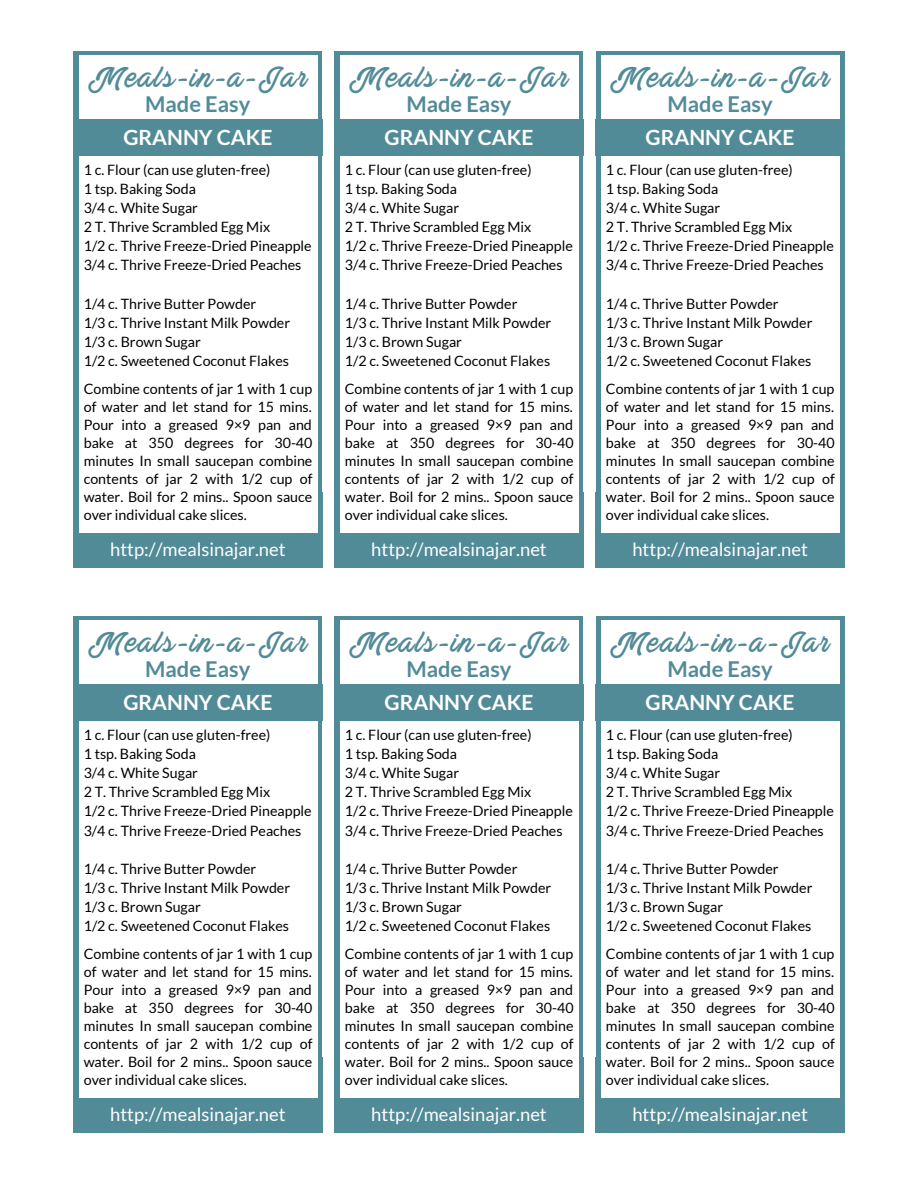
<style>
.page{position:relative;width:918px;height:1188px;background:#fff}
.page>*{position:absolute;margin:0;border:0;box-sizing:border-box;transform-origin:0 0}
.t1{font:33px "Actonia PERSONALUSE";letter-spacing:.04em;color:#528b98}
.t2{font:700 21.9px "Lato";color:#528b98}
.t3{font:700 21px "Lato";color:#fff}
.t4{font:18.45px "Lato";color:#fff}
.t5{font:14.25px/19.2px "Lato";color:#000}
</style>
<div class="page">
<svg style="left:74px;top:51px;width:248px;height:451px;background:#6699a4"></svg>
<div style="left:73px;top:531px;width:249px;height:36px;background:#528b98"></div>
<div style="left:79px;top:56px;width:238px;height:476px;background:#fff"></div>
<div style="left:73px;top:119px;width:249px;height:36px;background:#528b98"></div>
<svg style="left:596px;top:51px;width:248px;height:451px;background:#6699a4"></svg>
<div style="left:596px;top:531px;width:248px;height:36px;background:#528b98"></div>
<div style="left:601px;top:56px;width:238px;height:476px;background:#fff"></div>
<div style="left:596px;top:119px;width:248px;height:36px;background:#528b98"></div>
<svg style="left:335px;top:51px;width:248px;height:451px;background:#6699a4"></svg>
<div style="left:335px;top:531px;width:248px;height:36px;background:#528b98"></div>
<div style="left:340px;top:56px;width:238px;height:476px;background:#fff"></div>
<div style="left:335px;top:119px;width:248px;height:36px;background:#528b98"></div>
<div style="left:74px;top:617px;width:248px;height:451px;background:linear-gradient(to right,#528b98,#528b98)"></div>
<div style="left:73px;top:1097px;width:249px;height:36px;background:#528b98"></div>
<div style="left:79px;top:621px;width:238px;height:476px;background:#fff"></div>
<div style="left:73px;top:684px;width:249px;height:36px;background:#528b98"></div>
<div style="left:335px;top:617px;width:248px;height:451px;background:linear-gradient(to right,#528b98,#528b98)"></div>
<div style="left:335px;top:1097px;width:248px;height:36px;background:#528b98"></div>
<div style="left:340px;top:621px;width:238px;height:476px;background:#fff"></div>
<div style="left:335px;top:684px;width:248px;height:36px;background:#528b98"></div>
<div style="left:596px;top:617px;width:248px;height:451px;background:linear-gradient(to right,#528b98,#528b98)"></div>
<div style="left:596px;top:1097px;width:248px;height:36px;background:#528b98"></div>
<div style="left:601px;top:621px;width:238px;height:476px;background:#fff"></div>
<div style="left:596px;top:684px;width:248px;height:36px;background:#528b98"></div>
<h1 class="t1" style="left:88px;top:61px;width:220px">Meals-in-a-Jar</h1>
<h1 class="t1" style="left:350px;top:61px;width:220px">Meals-in-a-Jar</h1>
<h1 class="t1" style="left:611px;top:61px;width:220px">Meals-in-a-Jar</h1>
<h2 class="t2" style="left:145px;top:90px;width:107px">Made Easy</h2>
<h2 class="t2" style="left:406px;top:90px;width:107px">Made Easy</h2>
<h2 class="t2" style="left:667px;top:90px;width:107px">Made Easy</h2>
<h3 class="t3" style="left:123px;top:124px;width:150px">GRANNY CAKE</h3>
<p class="t5" style="left:84px;top:160px;width:229px">1 c. Flour (can use gluten-free)<br>1 tsp. Baking Soda<br>3/4 c. White Sugar<br>2 T. Thrive Scrambled Egg Mix<br>1/2 c. Thrive Freeze-Dried Pineapple<br>3/4 c. Thrive Freeze-Dried Peaches</p>
<p class="t5" style="left:84px;top:294px;width:208px">1/4 c. Thrive Butter Powder<br>1/3 c. Thrive Instant Milk Powder<br>1/3 c. Brown Sugar<br>1/2 c. Sweetened Coconut Flakes</p>
<p class="t5" style="left:84px;top:379px;width:230px;line-height:18px;text-align:justify">Combine contents of jar 1 with 1 cup of water and let stand for 15 mins.<br>Pour into a greased 9×9 pan and bake at 350 degrees for 30-40 minutes In small saucepan combine contents of jar 2 with 1/2 cup of water. Boil for 2 mins.. Spoon sauce over individual cake slices.</p>
<h3 class="t3" style="left:385px;top:124px;width:150px">GRANNY CAKE</h3>
<p class="t5" style="left:345px;top:160px;width:229px">1 c. Flour (can use gluten-free)<br>1 tsp. Baking Soda<br>3/4 c. White Sugar<br>2 T. Thrive Scrambled Egg Mix<br>1/2 c. Thrive Freeze-Dried Pineapple<br>3/4 c. Thrive Freeze-Dried Peaches</p>
<p class="t5" style="left:345px;top:294px;width:208px">1/4 c. Thrive Butter Powder<br>1/3 c. Thrive Instant Milk Powder<br>1/3 c. Brown Sugar<br>1/2 c. Sweetened Coconut Flakes</p>
<p class="t5" style="left:345px;top:379px;width:230px;line-height:18px;text-align:justify">Combine contents of jar 1 with 1 cup of water and let stand for 15 mins.<br>Pour into a greased 9×9 pan and bake at 350 degrees for 30-40 minutes In small saucepan combine contents of jar 2 with 1/2 cup of water. Boil for 2 mins.. Spoon sauce over individual cake slices.</p>
<h3 class="t3" style="left:646px;top:124px;width:150px">GRANNY CAKE</h3>
<p class="t5" style="left:606px;top:160px;width:229px">1 c. Flour (can use gluten-free)<br>1 tsp. Baking Soda<br>3/4 c. White Sugar<br>2 T. Thrive Scrambled Egg Mix<br>1/2 c. Thrive Freeze-Dried Pineapple<br>3/4 c. Thrive Freeze-Dried Peaches</p>
<p class="t5" style="left:606px;top:294px;width:208px">1/4 c. Thrive Butter Powder<br>1/3 c. Thrive Instant Milk Powder<br>1/3 c. Brown Sugar<br>1/2 c. Sweetened Coconut Flakes</p>
<p class="t5" style="left:606px;top:379px;width:230px;line-height:18px;text-align:justify">Combine contents of jar 1 with 1 cup of water and let stand for 15 mins.<br>Pour into a greased 9×9 pan and bake at 350 degrees for 30-40 minutes In small saucepan combine contents of jar 2 with 1/2 cup of water. Boil for 2 mins.. Spoon sauce over individual cake slices.</p>
<p class="t4" style="left:110px;top:530px;width:177px">http://mealsinajar.net</p>
<p class="t4" style="left:110px;top:537px;width:177px">http://mealsinajar.net</p>
<p class="t4" style="left:371px;top:530px;width:177px">http://mealsinajar.net</p>
<p class="t4" style="left:371px;top:537px;width:177px">http://mealsinajar.net</p>
<p class="t4" style="left:632px;top:530px;width:177px">http://mealsinajar.net</p>
<p class="t4" style="left:632px;top:537px;width:177px">http://mealsinajar.net</p>
<h1 class="t1" style="left:88px;top:626px;width:220px">Meals-in-a-Jar</h1>
<h1 class="t1" style="left:350px;top:626px;width:220px">Meals-in-a-Jar</h1>
<h1 class="t1" style="left:611px;top:626px;width:220px">Meals-in-a-Jar</h1>
<h2 class="t2" style="left:145px;top:655px;width:107px">Made Easy</h2>
<h2 class="t2" style="left:406px;top:655px;width:107px">Made Easy</h2>
<h2 class="t2" style="left:667px;top:655px;width:107px">Made Easy</h2>
<h3 class="t3" style="left:123px;top:689px;width:150px">GRANNY CAKE</h3>
<p class="t5" style="left:84px;top:725px;width:229px">1 c. Flour (can use gluten-free)<br>1 tsp. Baking Soda<br>3/4 c. White Sugar<br>2 T. Thrive Scrambled Egg Mix<br>1/2 c. Thrive Freeze-Dried Pineapple<br>3/4 c. Thrive Freeze-Dried Peaches</p>
<p class="t5" style="left:84px;top:859px;width:208px">1/4 c. Thrive Butter Powder<br>1/3 c. Thrive Instant Milk Powder<br>1/3 c. Brown Sugar<br>1/2 c. Sweetened Coconut Flakes</p>
<p class="t5" style="left:84px;top:944px;width:230px;line-height:18px;text-align:justify">Combine contents of jar 1 with 1 cup of water and let stand for 15 mins.<br>Pour into a greased 9×9 pan and bake at 350 degrees for 30-40 minutes In small saucepan combine contents of jar 2 with 1/2 cup of water. Boil for 2 mins.. Spoon sauce over individual cake slices.</p>
<h3 class="t3" style="left:385px;top:689px;width:150px">GRANNY CAKE</h3>
<p class="t5" style="left:345px;top:725px;width:229px">1 c. Flour (can use gluten-free)<br>1 tsp. Baking Soda<br>3/4 c. White Sugar<br>2 T. Thrive Scrambled Egg Mix<br>1/2 c. Thrive Freeze-Dried Pineapple<br>3/4 c. Thrive Freeze-Dried Peaches</p>
<p class="t5" style="left:345px;top:859px;width:208px">1/4 c. Thrive Butter Powder<br>1/3 c. Thrive Instant Milk Powder<br>1/3 c. Brown Sugar<br>1/2 c. Sweetened Coconut Flakes</p>
<p class="t5" style="left:345px;top:944px;width:230px;line-height:18px;text-align:justify">Combine contents of jar 1 with 1 cup of water and let stand for 15 mins.<br>Pour into a greased 9×9 pan and bake at 350 degrees for 30-40 minutes In small saucepan combine contents of jar 2 with 1/2 cup of water. Boil for 2 mins.. Spoon sauce over individual cake slices.</p>
<h3 class="t3" style="left:646px;top:689px;width:150px">GRANNY CAKE</h3>
<p class="t5" style="left:606px;top:725px;width:229px">1 c. Flour (can use gluten-free)<br>1 tsp. Baking Soda<br>3/4 c. White Sugar<br>2 T. Thrive Scrambled Egg Mix<br>1/2 c. Thrive Freeze-Dried Pineapple<br>3/4 c. Thrive Freeze-Dried Peaches</p>
<p class="t5" style="left:606px;top:859px;width:208px">1/4 c. Thrive Butter Powder<br>1/3 c. Thrive Instant Milk Powder<br>1/3 c. Brown Sugar<br>1/2 c. Sweetened Coconut Flakes</p>
<p class="t5" style="left:606px;top:944px;width:230px;line-height:18px;text-align:justify">Combine contents of jar 1 with 1 cup of water and let stand for 15 mins.<br>Pour into a greased 9×9 pan and bake at 350 degrees for 30-40 minutes In small saucepan combine contents of jar 2 with 1/2 cup of water. Boil for 2 mins.. Spoon sauce over individual cake slices.</p>
<p class="t4" style="left:110px;top:1095px;width:177px">http://mealsinajar.net</p>
<p class="t4" style="left:110px;top:1103px;width:177px">http://mealsinajar.net</p>
<p class="t4" style="left:371px;top:1095px;width:177px">http://mealsinajar.net</p>
<p class="t4" style="left:371px;top:1103px;width:177px">http://mealsinajar.net</p>
<p class="t4" style="left:632px;top:1095px;width:177px">http://mealsinajar.net</p>
<p class="t4" style="left:632px;top:1103px;width:177px">http://mealsinajar.net</p>
</div>
